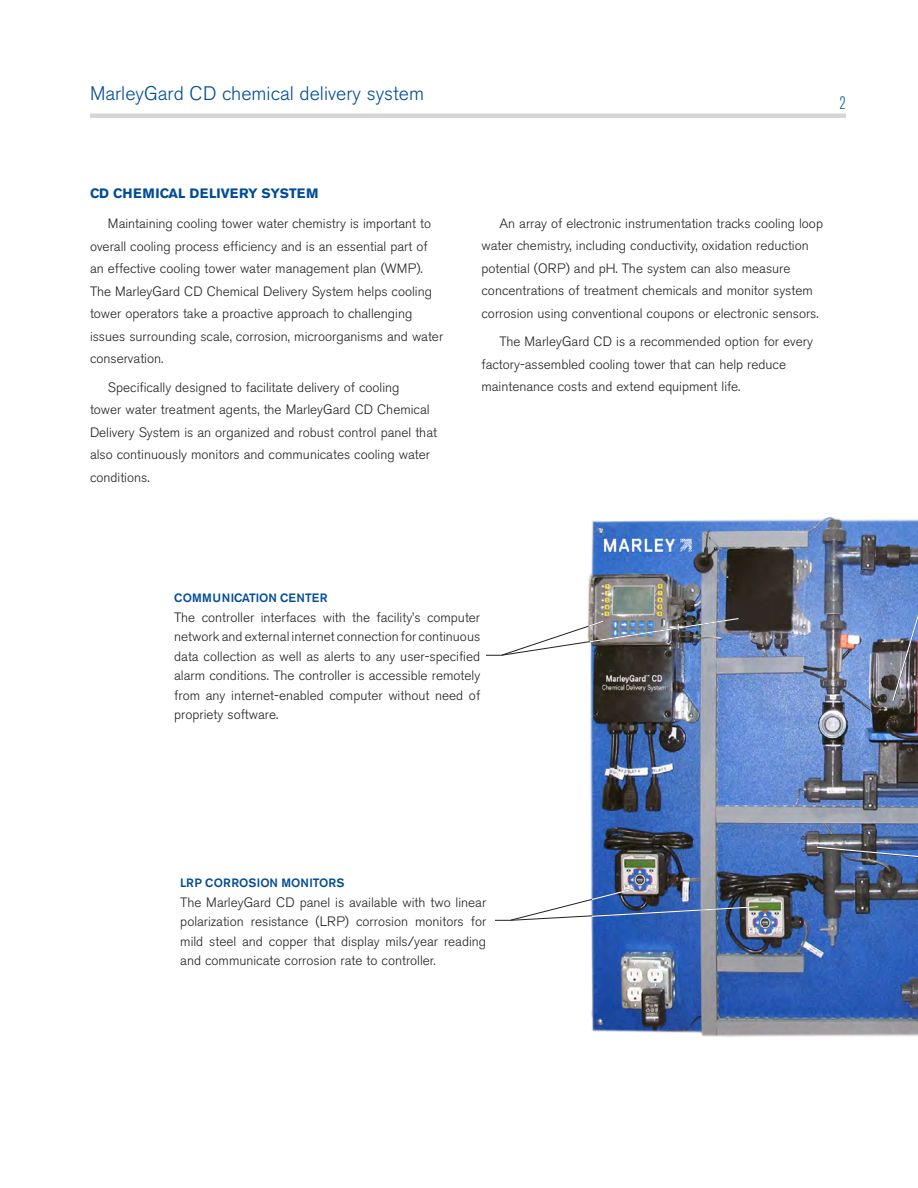
<style>
.page{position:relative;width:918px;height:1188px;background:#fff}
.page>*{position:absolute;margin:0;border:0;box-sizing:border-box;transform-origin:0 0}
.t1{font:300 19.5px "Akzidenz Grotesk BE";color:#004c97}
.t2{font:300 condensed 18px "Akzidenz Grotesk BE";color:#004c97}
.eng_data_text{font:300 13.5px/22.5px "Akzidenz Grotesk BE";color:#231f20}
.Paragraph_Heading{font:700 13.5px "Akzidenz Grotesk BE";color:#004c97}
.t3{font:500 12px "Akzidenz Grotesk BE";color:#004c97}
</style>
<div class="page">
<hr style="left:90px;top:114px;width:756px;height:4px;background:#d5d6d8">
<img style="left:587px;top:516px;width:331px;height:521px">
<img style="left:892px;top:516px;width:26px;height:186px">
<img style="left:486px;top:617px;width:254px;height:39px">
<img style="left:495px;top:887px;width:264px;height:34px">
<img style="left:816px;top:846px;width:102px;height:47px">
<h1 class="t1" style="left:90px;top:82px;width:336px">MarleyGard CD chemical delivery system</h1>
<h2 class="t2" style="left:840px;top:93px;width:8px">2</h2>
<p class="Paragraph_Heading" style="left:90px;top:186px;width:230px">CD CHEMICAL DELIVERY SYSTEM</p>
<p class="eng_data_text" style="left:90px;top:213px;width:355px;text-indent:18px">Maintaining cooling tower water chemistry is important to overall cooling process efficiency and is an essential part of an effective cooling tower water management plan (WMP).<br>The MarleyGard CD Chemical Delivery System helps cooling tower operators take a proactive approach to challenging issues surrounding scale, corrosion, microorganisms and water conservation.</p>
<p class="eng_data_text" style="left:90px;top:376px;width:349px;text-indent:18px">Specifically designed to facilitate delivery of cooling<br>tower water treatment agents, the MarleyGard CD Chemical Delivery System is an organized and robust control panel that also continuously monitors and communicates cooling water conditions.</p>
<p class="eng_data_text" style="left:482px;top:212px;width:343px;text-indent:18px">An array of electronic instrumentation tracks cooling loop water chemistry, including conductivity, oxidation reduction potential (ORP) and pH. The system can also measure concentrations of treatment chemicals and monitor system corrosion using conventional coupons or electronic sensors.</p>
<p class="eng_data_text" style="left:482px;top:331px;width:333px;text-indent:18px">The MarleyGard CD is a recommended option for every factory-assembled cooling tower that can help reduce maintenance costs and extend equipment life.</p>
<p class="t3" style="left:174px;top:590px;width:155px">COMMUNICATION CENTER</p>
<p class="eng_data_text" style="left:174px;top:607px;width:308px;line-height:19.5px;text-align:justify">The controller interfaces with the facility’s computer network and external internet connection for continuous data collection as well as alerts to any user-specified alarm conditions. The controller is accessible remotely from any internet-enabled computer without need of propriety software.</p>
<p class="t3" style="left:180px;top:875px;width:166px">LRP CORROSION MONITORS</p>
<p class="eng_data_text" style="left:180px;top:892px;width:308px;line-height:19.5px;text-align:justify">The MarleyGard CD panel is available with two linear polarization resistance (LRP) corrosion monitors for mild steel and copper that display mils/year reading and communicate corrosion rate to controller.</p>
</div>
